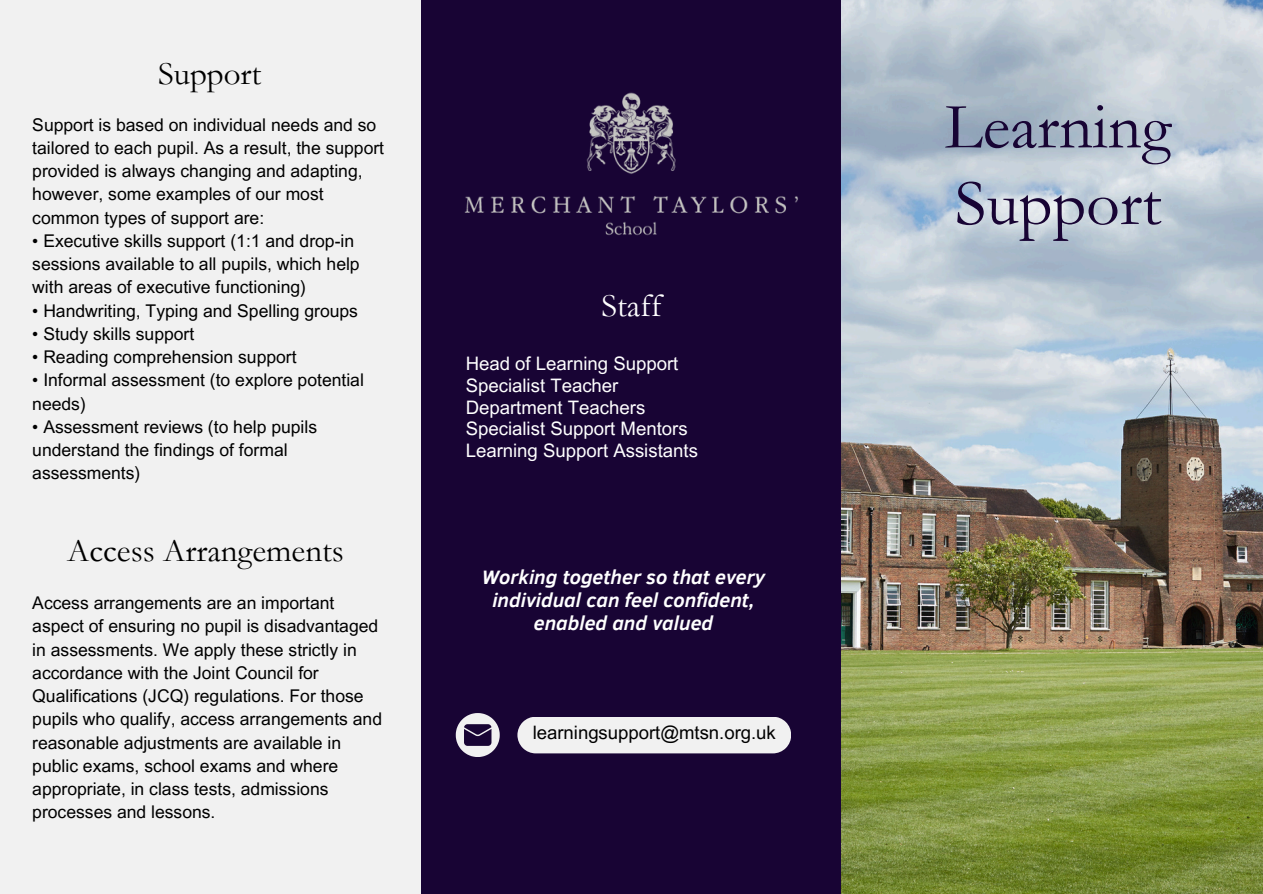
<style>
.page{position:relative;width:1263px;height:894px;background:#fff}
.page>*{position:absolute;margin:0;border:0;box-sizing:border-box;transform-origin:0 0}
.t1{font:66px/76.7px "Garamond";color:#180434}
.t2{font:33px "Garamond";color:#000}
.t3{font:33px "Garamond";color:#fff}
.t4{font:italic 700 19.95px/23.2px "Clear Sans";color:#fff;text-align:center}
.t5{font:18.6px/21.6px "Arial MT Pro";color:#fff}
.t6{font:18.45px "Arial MT Pro";color:#000}
.t7{font:17.55px/23.2px "Arial MT Pro";color:#000}
</style>
<div class="page">
<div style="left:0;top:0;width:1263px;height:893px;background:#f1f1f1"></div>
<div style="left:421px;top:0;width:421px;height:893px;background:#180434"></div>
<svg style="left:456px;top:713px;width:44px;height:43px"></svg>
<div style="left:517px;top:717px;width:274px;height:36px;background:#f1f1f1"></div>
<img style="left:464px;top:92px;width:334px;height:144px">
<img style="left:842px;top:0;width:421px;height:893px">
<p class="t2" style="left:158px;top:56px;width:105px">Support</p>
<h2 class="t7" style="left:32px;top:115px;width:353px">Support is based on individual needs and so tailored to each pupil. As a result, the support provided is always changing and adapting, however, some examples of our most common types of support are:</h2>
<p class="t7" style="left:32px;top:231px;width:329px">• Executive skills support (1:1 and drop-in sessions available to all pupils, which help with areas of executive functioning)</p>
<p class="t7" style="left:32px;top:301px;width:327px">• Handwriting, Typing and Spelling groups</p>
<h2 class="t7" style="left:32px;top:324px;width:164px">• Study skills support</h2>
<h4 class="t7" style="left:32px;top:347px;width:266px">• Reading comprehension support</h4>
<h3 class="t7" style="left:32px;top:370px;width:333px">• Informal assessment (to explore potential needs)</h3>
<p class="t7" style="left:32px;top:417px;width:286px">• Assessment reviews (to help pupils understand the findings of formal assessments)</p>
<p class="t2" style="left:67px;top:532px;width:278px">Access Arrangements</p>
<p class="t7" style="left:32px;top:593px;width:351px">Access arrangements are an important aspect of ensuring no pupil is disadvantaged in assessments. We apply these strictly in accordance with the Joint Council for Qualifications (JCQ) regulations. For those pupils who qualify, access arrangements and reasonable adjustments are available in public exams, school exams and where appropriate, in class tests, admissions processes and lessons.</p>
<p class="t3" style="left:601px;top:287px;width:62px">Staff</p>
<p class="t5" style="left:466px;top:355px;width:234px">Head of Learning Support<br>Specialist Teacher<br>Department Teachers<br>Specialist Support Mentors<br>Learning Support Assistants</p>
<h4 class="t4" style="left:482px;top:564px;width:285px">Working together so that every individual can feel confident, enabled and valued</h4>
<p class="t6" style="left:533px;top:725px;width:245px">learningsupport@mtsn.org.uk</p>
<p class="t1" style="left:945px;top:89px;width:228px">Learning<br>Support</p>
</div>
